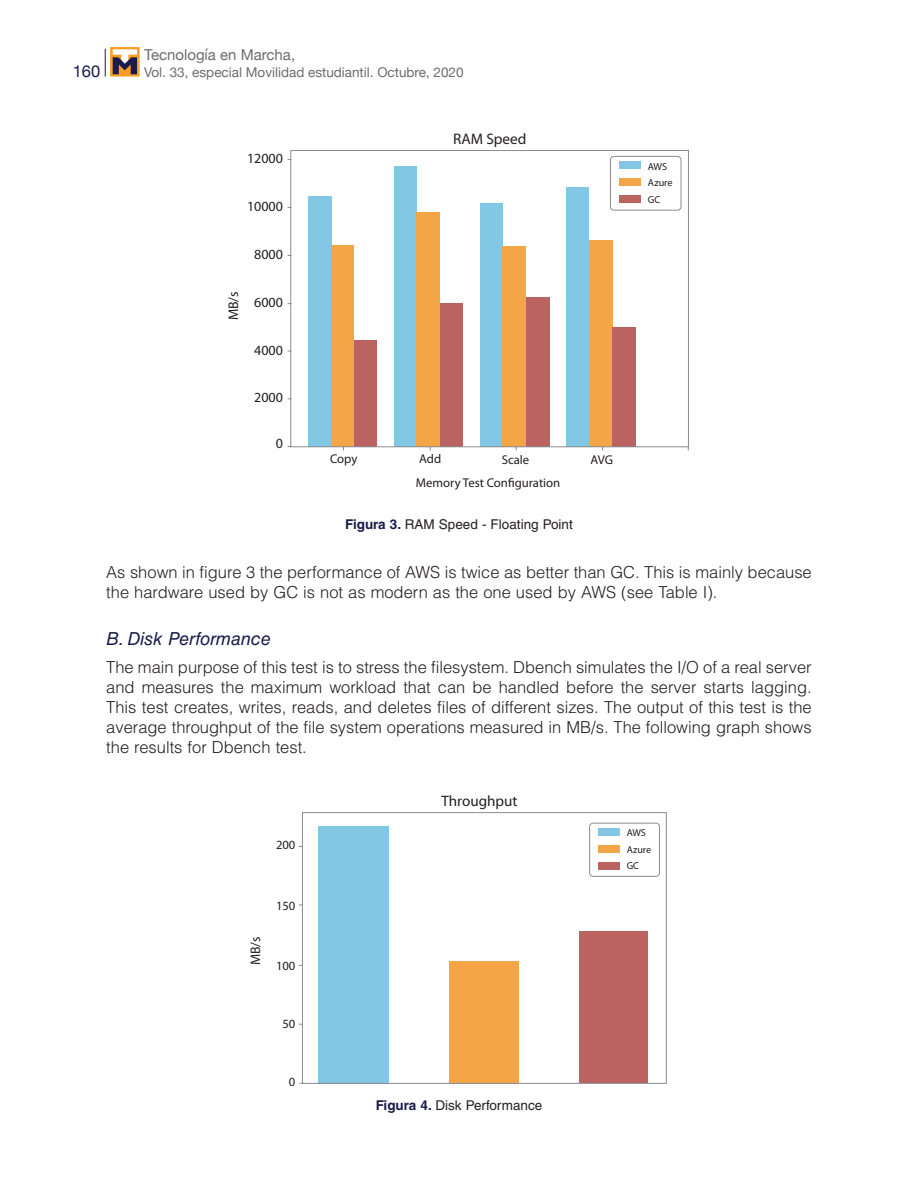
<style>
.page{position:relative;width:918px;height:1188px;background:#fff}
.page>*{position:absolute;margin:0;border:0;box-sizing:border-box;transform-origin:0 0}
.t1{font:italic 18px "Helvetica LT Std";color:#1a1c4c}
.t2{font:300 16.5px/19.8px "Helvetica LT Std";color:#231f20}
.t3{font:16.5px "Helvetica Neue";color:#1a1c4c}
.t4{font:15.3px "Myriad Pro";color:#231f20}
.t5{font:15.15px "Myriad Pro";color:#231f20}
.t6{font:15px "Helvetica Neue";color:#6c6d70}
.t7{font:13.95px "Myriad Pro";color:#231f20}
.t8{font:13.8px "Myriad Pro";color:#231f20}
.t9{font:13.5px "Helvetica LT Std";color:#231f20}
.t10{font:13.5px "Helvetica Neue";color:#6c6d70}
.t11{font:12.75px "Myriad Pro";color:#231f20}
.t12{font:12.6px "Myriad Pro";color:#231f20}
.t13{font:10.2px/16.5px "Myriad Pro";color:#231f20}
.t14{font:10.05px/16.4px "Myriad Pro";color:#231f20}
.s1{font-weight:700;color:#1a1c4c}
</style>
<div class="page">
<svg style="left:105px;top:49px;width:1px;height:28px"></svg>
<svg style="left:110px;top:47px;width:30px;height:30px"></svg>
<svg style="left:113px;top:49px;width:24px;height:25px"></svg>
<div style="left:610px;top:156px;width:71px;height:55px;border:1px solid #8a8c8f;border-radius:4px"></div>
<div style="left:619px;top:162px;width:21px;height:7px;background:#82c8e5"></div>
<div style="left:619px;top:179px;width:21px;height:7px;background:#f4a646"></div>
<div style="left:619px;top:195px;width:21px;height:8px;background:#ba6361"></div>
<div style="left:308px;top:196px;width:23px;height:251px;background:#82c8e5"></div>
<div style="left:331px;top:245px;width:23px;height:202px;background:#f4a646"></div>
<div style="left:354px;top:340px;width:23px;height:107px;background:#ba6361"></div>
<div style="left:394px;top:166px;width:23px;height:281px;background:#82c8e5"></div>
<div style="left:417px;top:212px;width:23px;height:235px;background:#f4a646"></div>
<div style="left:440px;top:303px;width:23px;height:144px;background:#ba6361"></div>
<div style="left:480px;top:203px;width:23px;height:244px;background:#82c8e5"></div>
<div style="left:503px;top:246px;width:23px;height:201px;background:#f4a646"></div>
<div style="left:526px;top:298px;width:24px;height:149px;background:#ba6361"></div>
<div style="left:566px;top:187px;width:23px;height:260px;background:#82c8e5"></div>
<div style="left:589px;top:240px;width:24px;height:207px;background:#f4a646"></div>
<div style="left:613px;top:327px;width:23px;height:120px;background:#ba6361"></div>
<div style="left:290px;top:150px;width:399px;height:297px;border:1px solid #8a8c8f"></div>
<div style="left:589px;top:823px;width:71px;height:54px;border:1px solid #8a8c8f;border-radius:4px"></div>
<div style="left:598px;top:828px;width:21px;height:8px;background:#82c8e5"></div>
<div style="left:598px;top:845px;width:21px;height:7px;background:#f4a646"></div>
<div style="left:598px;top:862px;width:21px;height:7px;background:#ba6361"></div>
<div style="left:319px;top:826px;width:70px;height:258px;background:#82c8e5"></div>
<div style="left:449px;top:961px;width:70px;height:122px;background:#f4a646"></div>
<div style="left:579px;top:931px;width:69px;height:152px;background:#ba6361"></div>
<div style="left:302px;top:812px;width:365px;height:272px;border:1px solid #8a8c8f"></div>
<p class="t6" style="left:144px;top:44px;width:153px">Tecnología en Marcha,</p>
<p class="t3" style="left:73px;top:59px;width:29px">160</p>
<p class="t10" style="left:144px;top:62px;width:321px">Vol. 33, especial Movilidad estudiantil. Octubre, 2020</p>
<p class="t7" style="left:226px;top:320px;width:31px;rotate:-90deg">MB/s</p>
<p class="t7" style="left:247px;top:150px;width:37px">12000</p>
<p class="t7" style="left:247px;top:199px;width:37px">10000</p>
<p class="t7" style="left:254px;top:247px;width:30px">8000</p>
<p class="t7" style="left:254px;top:294px;width:30px">6000</p>
<p class="t7" style="left:254px;top:343px;width:30px">4000</p>
<p class="t7" style="left:254px;top:390px;width:30px">2000</p>
<p class="t7" style="left:276px;top:436px;width:9px">0</p>
<p class="t4" style="left:453px;top:130px;width:75px">RAM Speed</p>
<p class="t13" style="left:648px;top:158px;width:26px">AWS<br>Azure<br>GC</p>
<p class="t11" style="left:330px;top:452px;width:29px">Copy</p>
<p class="t11" style="left:419px;top:452px;width:24px">Add</p>
<p class="t11" style="left:502px;top:453px;width:29px">Scale</p>
<p class="t11" style="left:591px;top:452px;width:24px">AVG</p>
<p class="t11" style="left:416px;top:476px;width:146px">Memory Test Configuration</p>
<p class="t9" style="left:345px;top:516px;width:229px"><span class="s1">Figura 3.</span> RAM Speed - Floating Point</p>
<p class="t2" style="left:106px;top:562px;width:707px">As shown in figure 3 the performance of AWS is twice as better than GC. This is mainly because the hardware used by GC is not as modern as the one used by AWS (see Table I).</p>
<p class="t1" style="left:106px;top:628px;width:166px">B. Disk Performance</p>
<p class="t2" style="left:106px;top:657px;width:707px;text-align:justify">The main purpose of this test is to stress the filesystem. Dbench simulates the I/O of a real server and measures the maximum workload that can be handled before the server starts lagging.<br>This test creates, writes, reads, and deletes files of different sizes. The output of this test is the average throughput of the file system operations measured in MB/s. The following graph shows the results for Dbench test.</p>
<p class="t12" style="left:276px;top:838px;width:21px">200</p>
<p class="t8" style="left:248px;top:965px;width:30px;rotate:-90deg">MB/s</p>
<p class="t12" style="left:276px;top:899px;width:21px">150</p>
<p class="t12" style="left:276px;top:959px;width:21px">100</p>
<p class="t12" style="left:283px;top:1017px;width:14px">50</p>
<p class="t12" style="left:289px;top:1075px;width:8px">0</p>
<p class="t5" style="left:442px;top:792px;width:78px">Throughput</p>
<p class="t9" style="left:376px;top:1097px;width:168px"><span class="s1">Figura 4.</span> Disk Performance</p>
<p class="t14" style="left:627px;top:825px;width:26px">AWS<br>Azure<br>GC</p>
</div>
